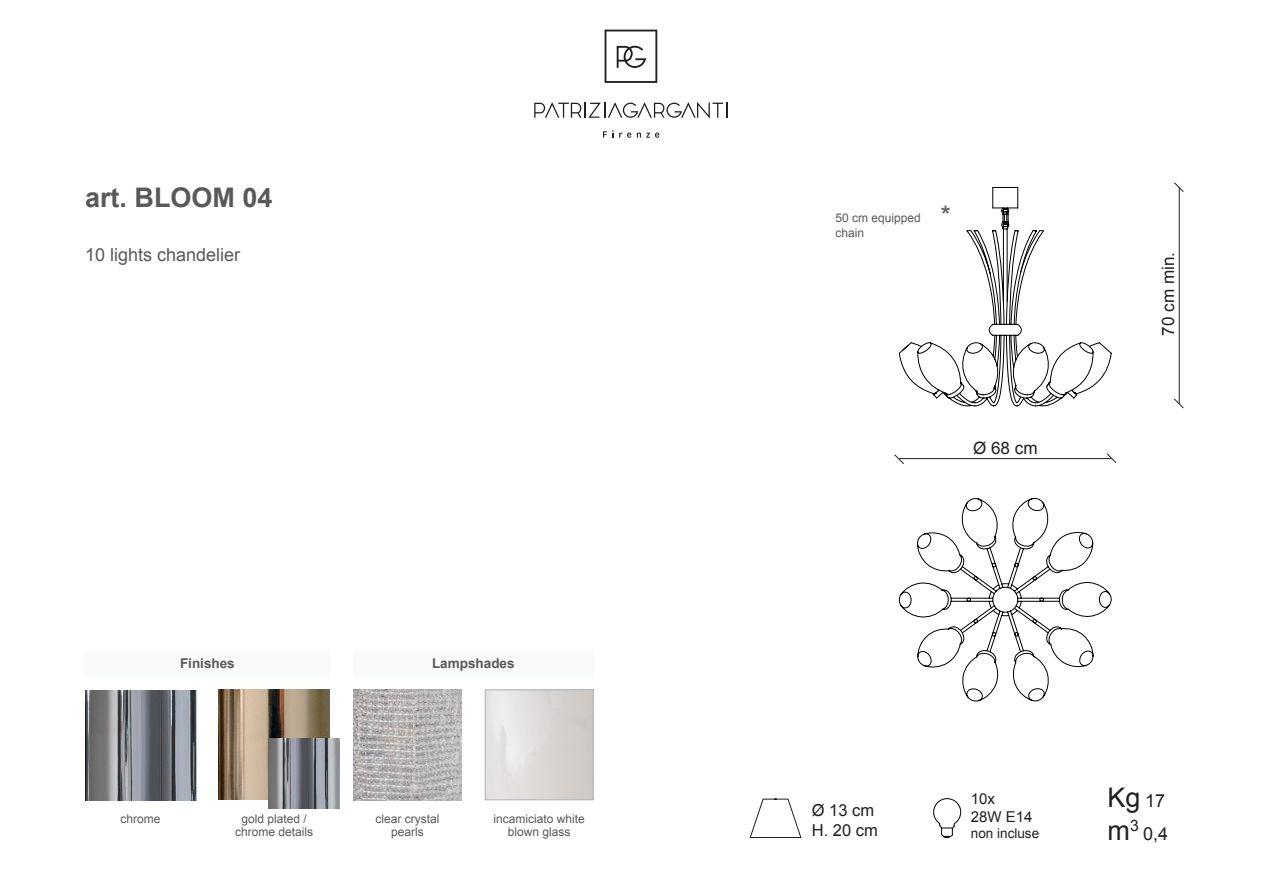
<style>
.page{position:relative;width:1263px;height:893px;background:#fff}
.page>*{position:absolute;margin:0;border:0;box-sizing:border-box;transform-origin:0 0}
.t1{font:700 27px "Arial";color:#58595b}
.t2{font:27px/32.4px "Arial";color:#231f20}
.t3{font:27px "Arial";color:#58595b}
.t4{font:18px "Arial";color:#58595b}
.t5{font:18px "Arial";color:#231f20}
.t6{font:17.1px "Arial";color:#231f20}
.t7{font:16.5px/19.8px "Arial";color:#231f20}
.t8{font:15px/18px "Arial";color:#231f20}
.t9{font:700 13.5px "Arial";color:#58595b}
.t10{font:13.5px "Arial";color:#231f20}
.t11{font:12px/13.5px "Arial";color:#58595b;text-align:center}
.s1{font-size:18px}
</style>
<div class="page">
<svg style="left:534px;top:102px;width:194px;height:17px"></svg>
<svg style="left:605px;top:30px;width:52px;height:53px"></svg>
<svg style="left:603px;top:130px;width:10px;height:8px"></svg>
<svg style="left:619px;top:132px;width:12px;height:6px"></svg>
<svg style="left:637px;top:133px;width:22px;height:5px"></svg>
<svg style="left:933px;top:798px;width:28px;height:40px"></svg>
<img style="left:219px;top:690px;width:111px;height:110px">
<img style="left:353px;top:690px;width:109px;height:110px">
<div style="left:485px;top:690px;width:108px;height:110px;border:1px solid #abb3bd"></div>
<img style="left:85px;top:690px;width:111px;height:110px">
<div style="left:85px;top:652px;width:245px;height:23px;background:#f7f9fa"></div>
<div style="left:353px;top:652px;width:240px;height:23px;background:#f7f9fa"></div>
<svg style="left:749px;top:798px;width:53px;height:40px"></svg>
<img style="left:268px;top:738px;width:71px;height:70px">
<svg style="left:1106px;top:453px;width:11px;height:10px"></svg>
<svg style="left:894px;top:454px;width:11px;height:10px"></svg>
<hr style="left:899px;top:458px;width:212px;height:1px;background:#231f20">
<svg style="left:1174px;top:398px;width:10px;height:11px"></svg>
<svg style="left:1174px;top:182px;width:10px;height:11px"></svg>
<hr style="left:1179px;top:187px;width:1px;height:216px;background:#231f20">
<svg style="left:899px;top:187px;width:213px;height:220px"></svg>
<svg style="left:899px;top:498px;width:212px;height:204px"></svg>
<h1 class="t1" style="left:85px;top:179px;width:189px">art. BLOOM 04</h1>
<h2 class="t4" style="left:85px;top:243px;width:157px">10 lights chandelier</h2>
<p class="t11" style="left:835px;top:211px;width:87px">50 cm equipped</p>
<p class="t11" style="left:835px;top:226px;width:30px">chain</p>
<h1 class="t3" style="left:940px;top:198px;width:12px">*</h1>
<h3 class="t6" style="left:973px;top:437px;width:66px">Ø 68 cm</h3>
<h3 class="t6" style="left:1157px;top:336px;width:85px;rotate:-90deg">70 cm min.</h3>
<p class="t9" style="left:180px;top:654px;width:56px">Finishes</p>
<p class="t9" style="left:432px;top:654px;width:84px">Lampshades</p>
<p class="t11" style="left:235px;top:812px;width:80px">gold plated / chrome details</p>
<h3 class="t7" style="left:812px;top:800px;width:68px">Ø 13 cm<br>H. 20 cm</h3>
<p class="t11" style="left:121px;top:812px;width:42px">chrome</p>
<p class="t11" style="left:375px;top:812px;width:66px">clear crystal pearls</p>
<p class="t11" style="left:493px;top:812px;width:93px">incamiciato white blown glass</p>
<p class="t8" style="left:971px;top:790px;width:63px">10x<br>28W E14</p>
<p class="t10" style="left:971px;top:824px;width:70px">non incluse</p>
<h1 class="t2" style="left:1107px;top:782px;width:59px">Kg <span class="s1">17 </span>m<sup>3</sup></h1>
<h2 class="t5" style="left:1143px;top:821px;width:27px">0,4</h2>
</div>
